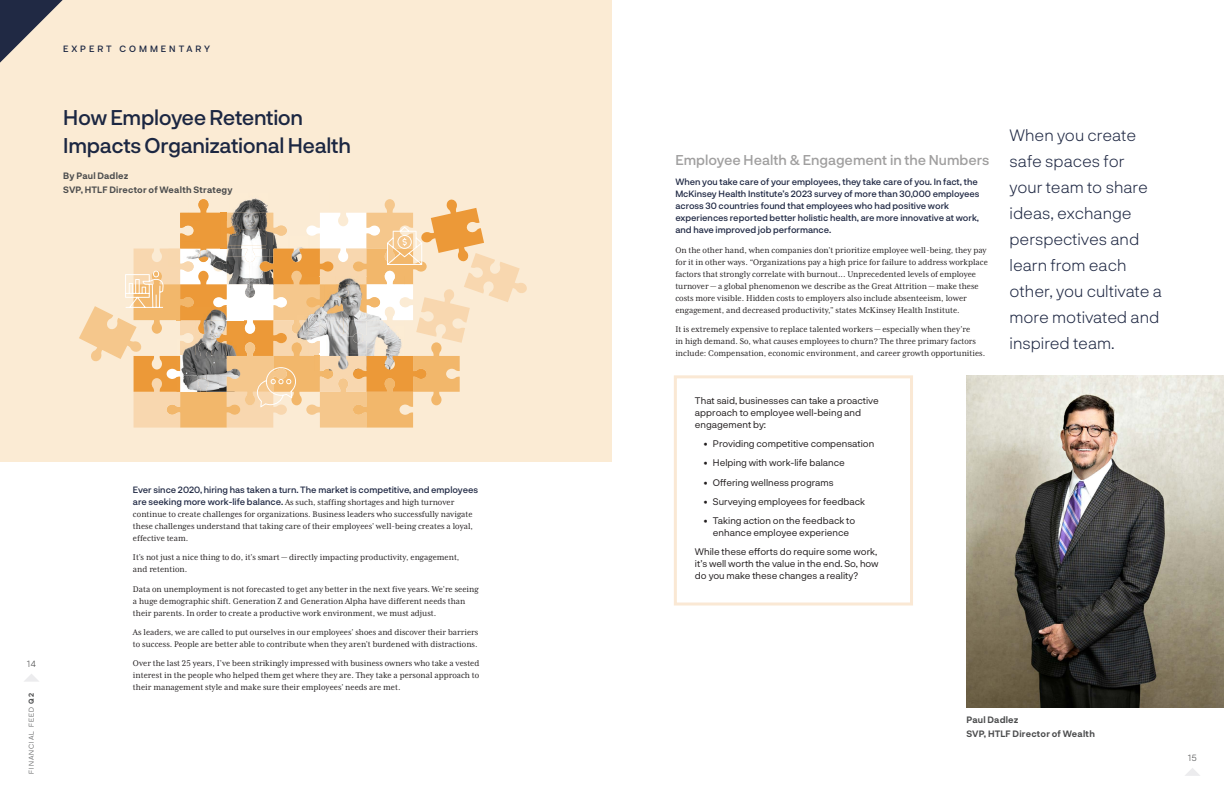
<style>
.page{position:relative;width:1224px;height:792px;background:#fff}
.page>*{position:absolute;margin:0;border:0;box-sizing:border-box;transform-origin:0 0}
.t1{font:500 21px/28px "Neurial Grotesk";letter-spacing:-.02em;color:#1c2742}
.t2{font:300 16.4px/26px "Neurial Grotesk";color:#202944}
.t3{font:500 14px "Neurial Grotesk";color:#a09f9f}
.t4{font:9.5px/12px "Mrs Eaves XL Serif Nar OT";color:#231f20}
.t5{font:9.5px/12px "Neurial Grotesk";color:#231f20}
.t6{font:500 9px/12px "Neurial Grotesk";color:#202944}
.t7{font:700 9px/13.5px "Neurial Grotesk";letter-spacing:.02em;color:#4b4c4d}
.t8{font:500 9px "Neurial Grotesk";letter-spacing:.33em;color:#1c2742}
.t9{font:300 9px "Neurial Grotesk";color:#4b4c4d}
.t10{font:300 7px "Neurial Grotesk";letter-spacing:.15em;color:#4b4c4d}
.s1{font-weight:700}
.s2{font-family:"Neurial Grotesk";font-weight:500;font-size:9px;color:#202944}
</style>
<div class="page">
<div style="left:0;top:0;width:612px;height:462px;background:#fbebd4"></div>
<svg style="left:79px;top:199px;width:448px;height:229px"></svg>
<svg style="left:0;top:0;width:63px;height:63px"></svg>
<svg style="left:24px;top:674px;width:15px;height:8px"></svg>
<div style="left:674px;top:375px;width:239px;height:231px;border:3px solid #fae8d4"></div>
<img style="left:966px;top:375px;width:258px;height:333px">
<svg style="left:1185px;top:768px;width:15px;height:8px"></svg>
<p class="t8" style="left:63px;top:43px;width:149px">EXPERT COMMENTARY</p>
<p class="t1" style="left:63px;top:102px;width:289px">How Employee Retention<br>Impacts Organizational Health</p>
<p class="t7" style="left:63px;top:169px;width:171px">By Paul Dadlez<br>SVP, HTLF Director of Wealth Strategy</p>
<p class="t9" style="left:27px;top:657px;width:10px">14</p>
<p class="t10" style="left:27px;top:774px;width:83px;rotate:-90deg">FINANCIAL FEED <span class="s1">Q2</span></p>
<p class="t6" style="left:133px;top:484px;width:347px">Ever since 2020, hiring has taken a turn. The market is competitive, and employees</p>
<p class="t4" style="left:133px;top:496px;width:342px"><span class="s2">are seeking more work-life balance.</span> As such, staffing shortages and high turnover continue to create challenges for organizations. Business leaders who successfully navigate these challenges understand that taking care of their employees’ well-being creates a loyal, effective team.</p>
<p class="t4" style="left:133px;top:552px;width:328px">It’s not just a nice thing to do, it’s smart — directly impacting productivity, engagement, and retention.</p>
<p class="t4" style="left:133px;top:583px;width:347px">Data on unemployment is not forecasted to get any better in the next five years. We’re seeing a huge demographic shift. Generation Z and Generation Alpha have different needs than their parents. In order to create a productive work environment, we must adjust.</p>
<p class="t4" style="left:133px;top:626px;width:347px">As leaders, we are called to put ourselves in our employees’ shoes and discover their barriers to success. People are better able to contribute when they aren’t burdened with distractions.</p>
<p class="t4" style="left:133px;top:657px;width:348px;text-align:justify">Over the last 25 years, I’ve been strikingly impressed with business owners who take a vested interest in the people who helped them get where they are. They take a personal approach to their management style and make sure their employees’ needs are met.</p>
<p class="t3" style="left:675px;top:150px;width:315px">Employee Health &amp; Engagement in the Numbers</p>
<p class="t6" style="left:675px;top:176px;width:306px">When you take care of your employees, they take care of you. In fact, the McKinsey Health Institute’s 2023 survey of more than 30,000 employees across 30 countries found that employees who had positive work experiences reported better holistic health, are more innovative at work, and have improved job performance.</p>
<p class="t4" style="left:675px;top:244px;width:314px">On the other hand, when companies don’t prioritize employee well-being, they pay for it in other ways. “Organizations pay a high price for failure to address workplace factors that strongly correlate with burnout... Unprecedented levels of employee turnover — a global phenomenon we describe as the Great Attrition — make these costs more visible. Hidden costs to employers also include absenteeism, lower engagement, and decreased productivity,” states McKinsey Health Institute.</p>
<p class="t4" style="left:675px;top:323px;width:312px">It is extremely expensive to replace talented workers — especially when they’re<br>in high demand. So, what causes employees to churn? The three primary factors include: Compensation, economic environment, and career growth opportunities.</p>
<p class="t5" style="left:695px;top:394px;width:185px">That said, businesses can take a proactive approach to employee well-being and engagement by:</p>
<p class="t5" style="left:704px;top:437px;width:172px">• Providing competitive compensation</p>
<p class="t5" style="left:704px;top:457px;width:142px">• Helping with work-life balance</p>
<p class="t5" style="left:704px;top:476px;width:131px">• Offering wellness programs</p>
<p class="t5" style="left:704px;top:495px;width:163px">• Surveying employees for feedback</p>
<p class="t5" style="left:704px;top:514px;width:153px;text-align:center">• Taking action on the feedback to enhance employee experience</p>
<p class="t5" style="left:695px;top:545px;width:185px">While these efforts do require some work, it’s well worth the value in the end. So, how do you make these changes a reality?</p>
<p class="t2" style="left:1010px;top:122px;width:154px">When you create safe spaces for<br>your team to share ideas, exchange perspectives and learn from each other, you cultivate a more motivated and inspired team.</p>
<p class="t7" style="left:966px;top:713px;width:130px">Paul Dadlez<br>SVP, HTLF Director of Wealth</p>
<p class="t9" style="left:1188px;top:752px;width:10px">15</p>
</div>
